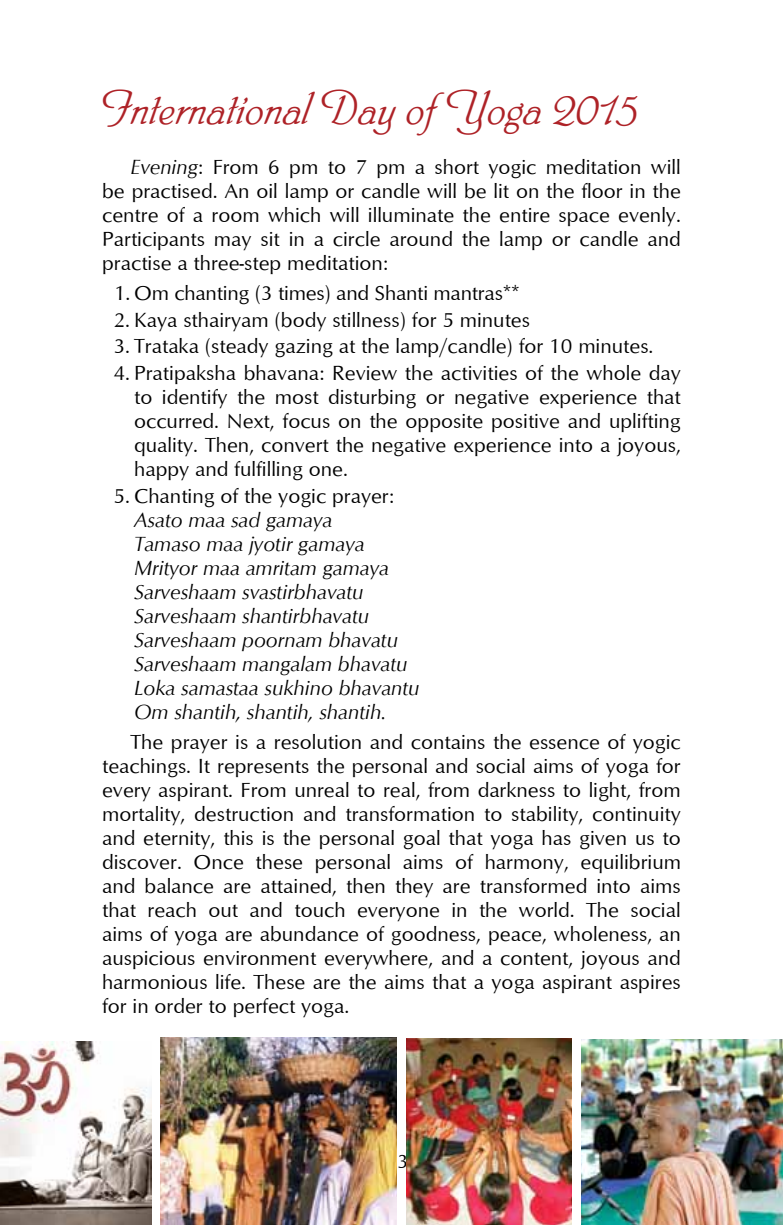
<style>
.page{position:relative;width:783px;height:1225px;background:#fff}
.page>*{position:absolute;margin:0;border:0;box-sizing:border-box;transform-origin:0 0}
.t1{font:italic 46px "Phyllis ATT";color:#ae2227}
.t2{font:21px/24px "Optimum";color:#000;text-align:justify}
.t3{font:italic 21px/24px "Optimum";color:#000}
.t4{font:20px "Optimum";color:#000}
.s1{font-style:italic}
</style>
<div class="page">
<img style="left:0;top:1042px;width:151px;height:183px">
<img style="left:581px;top:1039px;width:201px;height:186px">
<img style="left:160px;top:1037px;width:237px;height:188px">
<img style="left:406px;top:1038px;width:165px;height:187px">
<h1 class="t1" style="left:102px;top:79px;width:538px">International Day of Yoga 2015</h1>
<p class="t2" style="left:102px;top:154px;width:580px;text-indent:28px"><span class="s1">Evening</span>: From 6 pm to 7 pm a short yogic meditation will be practised. An oil lamp or candle will be lit on the floor in the centre of a room which will illuminate the entire space evenly.<br>Participants may sit in a circle around the lamp or candle and practise a three-step meditation:</p>
<p class="t2" style="left:114px;top:280px;width:407px">1. Om chanting (3 times) and Shanti mantras**</p>
<p class="t2" style="left:114px;top:307px;width:418px">2. Kaya sthairyam (body stillness) for 5 minutes</p>
<p class="t2" style="left:114px;top:334px;width:541px">3. Trataka (steady gazing at the lamp/candle) for 10 minutes.</p>
<p class="t2" style="left:134px;top:360px;width:548px;text-indent:-20px">4. Pratipaksha bhavana: Review the activities of the whole day to identify the most disturbing or negative experience that occurred. Next, focus on the opposite positive and uplifting quality. Then, convert the negative experience into a joyous, happy and fulfilling one.</p>
<p class="t2" style="left:114px;top:483px;width:282px">5. Chanting of the yogic prayer:</p>
<p class="t3" style="left:134px;top:508px;width:287px">Asato maa sad gamaya<br>Tamaso maa jyotir gamaya<br>Mrityor maa amritam gamaya<br>Sarveshaam svastirbhavatu<br>Sarveshaam shantirbhavatu<br>Sarveshaam poornam bhavatu<br>Sarveshaam mangalam bhavatu<br>Loka samastaa sukhino bhavantu<br>Om shantih, shantih, shantih.</p>
<p class="t2" style="left:102px;top:729px;width:580px;text-indent:28px">The prayer is a resolution and contains the essence of yogic teachings. It represents the personal and social aims of yoga for every aspirant. From unreal to real, from darkness to light, from mortality, destruction and transformation to stability, continuity and eternity, this is the personal goal that yoga has given us to discover. Once these personal aims of harmony, equilibrium and balance are attained, then they are transformed into aims that reach out and touch everyone in the world. The social aims of yoga are abundance of goodness, peace, wholeness, an auspicious environment everywhere, and a content, joyous and harmonious life. These are the aims that a yoga aspirant aspires for in order to perfect yoga.</p>
<p class="t4" style="left:397px;top:1148px;width:13px">3</p>
</div>
